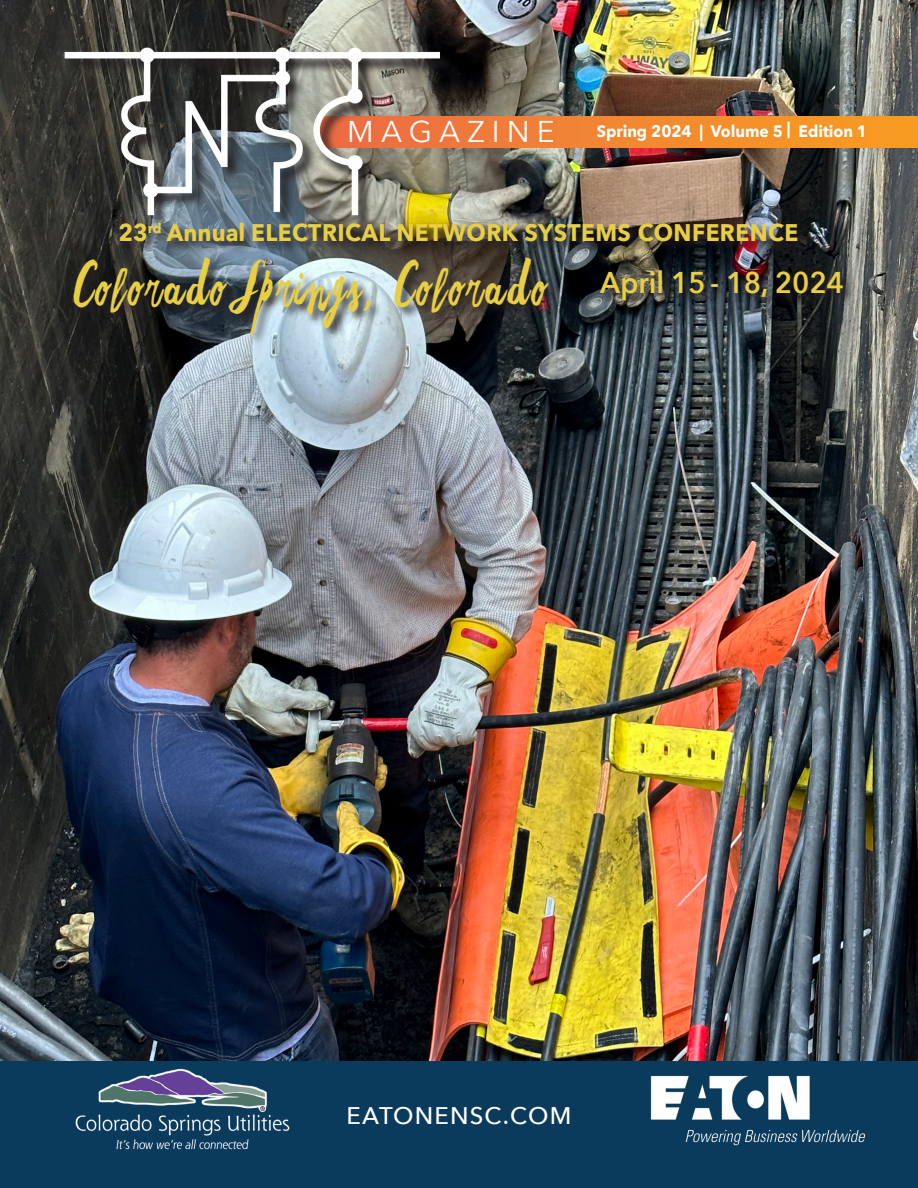
<style>
.page{position:relative;width:918px;height:1188px;background:#fff}
.page>*{position:absolute;margin:0;border:0;box-sizing:border-box;transform-origin:0 0}
.t1{font:37.05px "Freehand Script Random";letter-spacing:.08em;color:#e8ce45;scale:.95 1}
.t2{font:600 30px "Avenir Next";color:#e8ce45;scale:.95 1}
.t3{font:30px "Avenir Next";letter-spacing:.24em;color:#fff}
.t4{font:700 24px "Avenir Next";letter-spacing:.02em;color:#e8ce45;scale:.95 1}
.t5{font:500 24px "Avenir Next";letter-spacing:.05em;color:#fff}
.t6{font:700 16.5px "Avenir Next";color:#fff;scale:.95 1}
</style>
<div class="page">
<img style="left:0;top:0;width:918px;height:1062px">
<svg style="left:455px;top:116px;width:463px;height:31px;background:#f38b2e"></svg>
<img style="left:56px;top:10px;width:393px;height:219px">
<div style="left:0;top:1062px;width:918px;height:126px;background:#0a3a5c"></div>
<img style="left:651px;top:1076px;width:214px;height:70px">
<img style="left:72px;top:221px;width:783px;height:126px">
<img style="left:75px;top:1068px;width:215px;height:82px">
<p class="t3" style="left:347px;top:106px;width:209px">MAGAZINE</p>
<p class="t6" style="left:799px;top:117px;width:74px">Edition 1</p>
<p class="t6" style="left:597px;top:117px;width:205px">Spring 2024 | Volume 5 |</p>
<p class="t4" style="left:118px;top:212px;width:717px">23<sup>rd</sup> Annual ELECTRICAL NETWORK SYSTEMS CONFERENCE</p>
<p class="t1" style="left:73px;top:269px;width:501px">Colorado Springs, Colorado</p>
<p class="t2" style="left:600px;top:257px;width:258px">April 15- 18, 2024</p>
<p class="t5" style="left:347px;top:1095px;width:226px">EATONENSC.COM</p>
</div>
